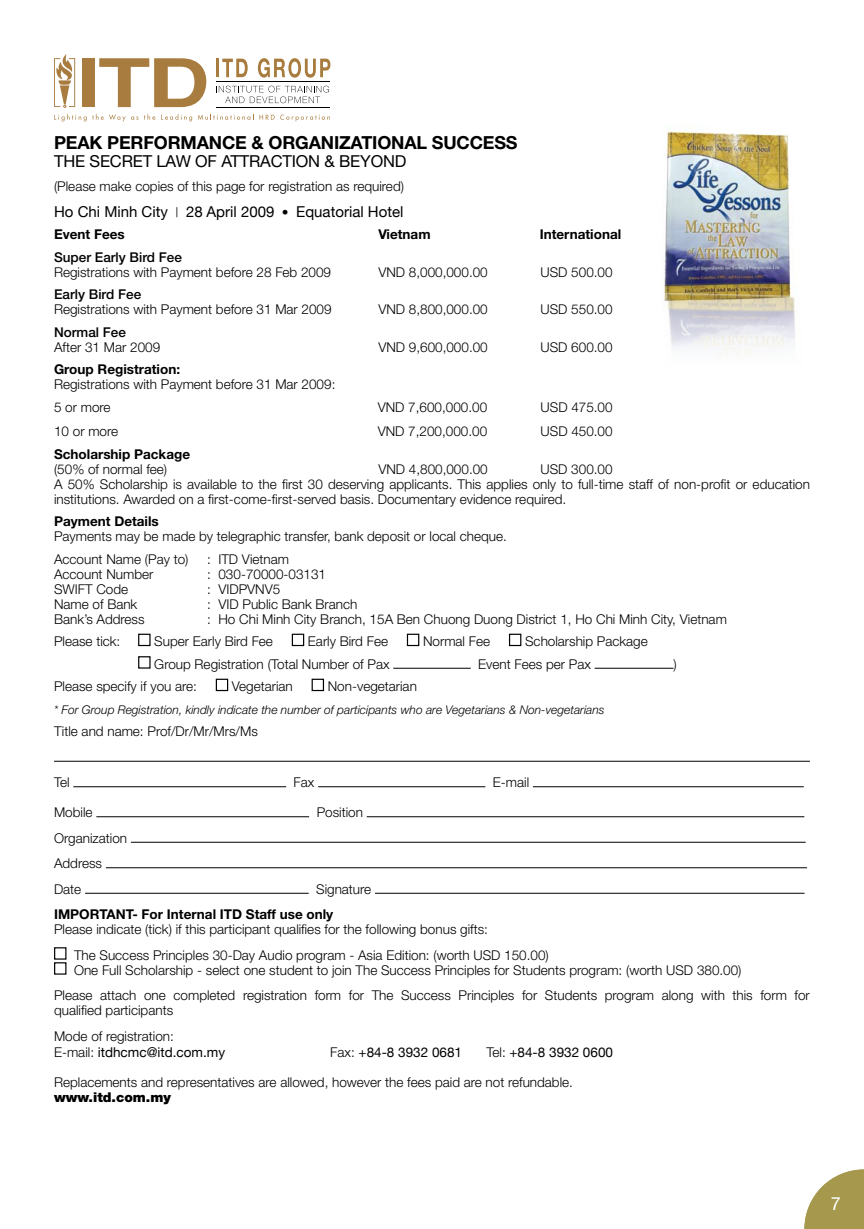
<style>
.page{position:relative;width:864px;height:1229px;background:#fff}
.page>*{position:absolute;margin:0;border:0;box-sizing:border-box;transform-origin:0 0}
.t1{font:700 18px "Helvetica Neue";letter-spacing:-.01em;color:#000}
.t2{font:18px "Helvetica Neue";color:#fff}
.t3{font:16.5px "Helvetica Neue";letter-spacing:-.01em;color:#000}
.t4{font:15px "Helvetica Neue";color:#000}
.t5{font:300 13.5px/25.5px "Helvetica Neue";color:#000}
.t6{font:700 13.5px "Helvetica Neue";color:#000}
.t7{font:13.5px "Helvetica Neue";color:#000}
.t8{font:500 13.5px "Helvetica Neue";color:#000}
.t9{font:900 13.5px "Helvetica Neue";color:#000}
.t10{font:italic 300 12px "Helvetica Neue";color:#000}
.s1{font-weight:300;font-size:13.5px}
.s2{font-weight:300}
</style>
<div class="page">
<img style="left:661px;top:131px;width:130px;height:162px">
<img style="left:663px;top:293px;width:132px;height:63px">
<div style="left:138px;top:634px;width:12px;height:12px;border:1px solid #000"></div>
<div style="left:292px;top:634px;width:12px;height:12px;border:1px solid #000"></div>
<div style="left:406px;top:634px;width:13px;height:12px;border:1px solid #000"></div>
<div style="left:508px;top:634px;width:13px;height:12px;border:1px solid #000"></div>
<div style="left:138px;top:656px;width:12px;height:13px;border:1px solid #000"></div>
<hr style="left:393px;top:668px;width:77px;height:1px;background:#000">
<hr style="left:594px;top:668px;width:79px;height:1px;background:#000">
<div style="left:216px;top:679px;width:12px;height:12px;border:1px solid #000"></div>
<div style="left:311px;top:679px;width:13px;height:12px;border:1px solid #000"></div>
<hr style="left:54px;top:761px;width:755px;height:1px;background:#000">
<hr style="left:73px;top:786px;width:213px;height:1px;background:#000">
<hr style="left:318px;top:786px;width:167px;height:1px;background:#000">
<hr style="left:532px;top:786px;width:271px;height:1px;background:#000">
<hr style="left:96px;top:816px;width:213px;height:1px;background:#000">
<hr style="left:366px;top:816px;width:438px;height:1px;background:#000">
<hr style="left:131px;top:842px;width:674px;height:1px;background:#000">
<hr style="left:106px;top:867px;width:700px;height:1px;background:#000">
<hr style="left:85px;top:893px;width:223px;height:1px;background:#000">
<hr style="left:375px;top:893px;width:429px;height:1px;background:#000">
<div style="left:54px;top:947px;width:12px;height:13px;border:1px solid #000"></div>
<div style="left:54px;top:962px;width:12px;height:13px;border:1px solid #000"></div>
<hr style="left:216px;top:81px;width:113px;height:1px;background:#000">
<hr style="left:216px;top:108px;width:113px;height:1px;background:#000">
<div style="left:82px;top:58px;width:13px;height:49px;background:#a87c3f"></div>
<svg style="left:99px;top:58px;width:107px;height:49px"></svg>
<svg style="left:216px;top:86px;width:113px;height:17px"></svg>
<hr style="left:216px;top:59px;width:3px;height:18px;background:#a87c3f">
<svg style="left:222px;top:59px;width:25px;height:18px"></svg>
<svg style="left:258px;top:58px;width:72px;height:20px"></svg>
<svg style="left:54px;top:54px;width:21px;height:54px"></svg>
<svg style="left:54px;top:114px;width:84px;height:7px"></svg>
<svg style="left:144px;top:114px;width:11px;height:6px"></svg>
<svg style="left:161px;top:114px;width:31px;height:7px"></svg>
<svg style="left:198px;top:114px;width:76px;height:6px"></svg>
<svg style="left:280px;top:115px;width:50px;height:6px"></svg>
<svg style="left:804px;top:1169px;width:59px;height:60px"></svg>
<h1 class="t1" style="left:54px;top:131px;width:79px">Peak Performance</h1>
<h1 class="t1" style="left:251px;top:131px;width:43px">&amp; Organi</h1>
<h1 class="t1" style="left:339px;top:131px;width:24px">zational</h1>
<h1 class="t1" style="left:432px;top:131px;width:25px">Success</h1>
<p class="t3" style="left:54px;top:151px;width:354px">THE SECRET LAW OF ATTRACTION &amp; BEYOND</p>
<p class="t5" style="left:54px;top:173px;width:351px">(Please make copies of this page for registration as required)</p>
<p class="t4" style="left:54px;top:202px;width:351px">Ho Chi Minh City <span class="s1">|</span> 28 April 2009 <span class="s1">•</span> Equatorial Hotel</p>
<p class="t6" style="left:54px;top:226px;width:72px">Event Fees</p>
<p class="t6" style="left:378px;top:226px;width:54px">Vietnam</p>
<p class="t6" style="left:539px;top:226px;width:83px">International</p>
<p class="t8" style="left:54px;top:249px;width:129px">Super Early Bird Fee</p>
<p class="t5" style="left:54px;top:259px;width:278px">Registrations with Payment before 28 Feb 2009</p>
<p class="t5" style="left:378px;top:259px;width:111px">VND 8,000,000.00</p>
<p class="t5" style="left:540px;top:259px;width:74px">USD 500.00</p>
<p class="t8" style="left:54px;top:286px;width:89px">Early Bird Fee</p>
<p class="t5" style="left:54px;top:296px;width:279px">Registrations with Payment before 31 Mar 2009</p>
<p class="t5" style="left:378px;top:296px;width:111px">VND 8,800,000.00</p>
<p class="t5" style="left:540px;top:296px;width:74px">USD 550.00</p>
<p class="t8" style="left:54px;top:324px;width:73px">Normal Fee</p>
<p class="t5" style="left:54px;top:334px;width:108px">After 31 Mar 2009</p>
<p class="t5" style="left:378px;top:334px;width:111px">VND 9,600,000.00</p>
<p class="t5" style="left:540px;top:334px;width:74px">USD 600.00</p>
<p class="t6" style="left:54px;top:361px;width:127px">Group Registration:</p>
<p class="t5" style="left:54px;top:373px;width:283px;line-height:23.1px">Registrations with Payment before 31 Mar 2009:<br>5 or more</p>
<p class="t5" style="left:377px;top:394px;width:111px">VND 7,600,000.00</p>
<p class="t5" style="left:540px;top:394px;width:74px">USD 475.00</p>
<p class="t5" style="left:54px;top:418px;width:66px">10 or more</p>
<p class="t5" style="left:377px;top:418px;width:111px">VND 7,200,000.00</p>
<p class="t5" style="left:540px;top:418px;width:74px">USD 450.00</p>
<p class="t6" style="left:54px;top:445px;width:137px">Scholarship Package</p>
<p class="t5" style="left:54px;top:456px;width:115px">(50% of normal fee)</p>
<p class="t5" style="left:378px;top:456px;width:111px">VND 4,800,000.00</p>
<p class="t5" style="left:54px;top:461px;width:757px;line-height:15px;text-indent:486px">USD 300.00<br>A 50% Scholarship is available to the first 30 deserving applicants. This applies only to full-time staff of non-profit or education institutions. Awarded on a first-come-first-served basis. Documentary evidence required.</p>
<p class="t6" style="left:54px;top:513px;width:106px">Payment Details</p>
<p class="t5" style="left:54px;top:525px;width:454px;line-height:22.5px">Payments may be made by telegraphic transfer, bank deposit or local cheque.<br>Account Name (Pay to)</p>
<p class="t5" style="left:207px;top:546px;width:83px">: ITD Vietnam</p>
<p class="t5" style="left:54px;top:561px;width:101px">Account Number</p>
<p class="t5" style="left:207px;top:561px;width:120px">: 030-70000-03131</p>
<p class="t5" style="left:54px;top:576px;width:76px">SWIFT Code</p>
<p class="t5" style="left:207px;top:576px;width:75px">: VIDPVNV5</p>
<p class="t5" style="left:54px;top:591px;width:85px">Name of Bank</p>
<p class="t5" style="left:207px;top:591px;width:152px">: VID Public Bank Branch</p>
<p class="t5" style="left:54px;top:606px;width:92px">Bank’s Address</p>
<p class="t5" style="left:207px;top:606px;width:521px">: Ho Chi Minh City Branch, 15A Ben Chuong Duong District 1, Ho Chi Minh City, Vietnam</p>
<p class="t5" style="left:54px;top:628px;width:68px">Please tick:</p>
<p class="t5" style="left:154px;top:628px;width:120px">Super Early Bird Fee</p>
<p class="t5" style="left:308px;top:628px;width:82px">Early Bird Fee</p>
<p class="t5" style="left:423px;top:628px;width:69px">Normal Fee</p>
<p class="t5" style="left:525px;top:628px;width:124px">Scholarship Package</p>
<p class="t5" style="left:154px;top:651px;width:236px">Group Registration (Total Number of Pax</p>
<p class="t5" style="left:478px;top:651px;width:114px">Event Fees per Pax</p>
<p class="t5" style="left:673px;top:651px;width:5px">)</p>
<p class="t5" style="left:54px;top:673px;width:144px">Please specify if you are:</p>
<p class="t5" style="left:232px;top:673px;width:62px">Vegetarian</p>
<p class="t5" style="left:327px;top:673px;width:91px">Non-vegetarian</p>
<p class="t10" style="left:54px;top:702px;width:552px">* For Group Registration, kindly indicate the number of participants who are Vegetarians &amp; Non-vegetarians</p>
<p class="t5" style="left:54px;top:718px;width:205px">Title and name: Prof/Dr/Mr/Mrs/Ms</p>
<p class="t5" style="left:54px;top:769px;width:17px">Tel</p>
<p class="t5" style="left:293px;top:769px;width:22px">Fax</p>
<p class="t5" style="left:492px;top:769px;width:38px">E-mail</p>
<p class="t5" style="left:54px;top:799px;width:40px">Mobile</p>
<p class="t5" style="left:316px;top:799px;width:48px">Position</p>
<p class="t5" style="left:54px;top:825px;width:75px">Organization<br>Address<br>Date</p>
<p class="t5" style="left:316px;top:876px;width:57px">Signature</p>
<p class="t6" style="left:54px;top:906px;width:281px">IMPORTANT- For Internal ITD Staff use only</p>
<p class="t5" style="left:74px;top:916px;width:476px;text-indent:-20px">Please indicate (tick) if this participant qualifies for the following bonus gifts:<br>The Success Principles 30-Day Audio program - Asia Edition: (worth USD 150.00)</p>
<p class="t5" style="left:54px;top:957px;width:757px;text-indent:20px">One Full Scholarship - select one student to join The Success Principles for Students program: (worth USD 380.00)<br>Please attach one completed registration form for The Success Principles for Students program along with this form for</p>
<p class="t5" style="left:54px;top:997px;width:121px">qualified participants<br>Mode of registration:</p>
<p class="t7" style="left:54px;top:1044px;width:172px"><span class="s2">E-mail:</span> itdhcmc@itd.com.my</p>
<p class="t7" style="left:330px;top:1044px;width:133px"><span class="s2">Fax:</span> +84-8 3932 0681</p>
<p class="t7" style="left:486px;top:1044px;width:128px"><span class="s2">Tel:</span> +84-8 3932 0600</p>
<p class="t5" style="left:54px;top:1069px;width:520px">Replacements and representatives are allowed, however the fees paid are not refundable.</p>
<p class="t9" style="left:54px;top:1089px;width:118px">www.itd.com.my</p>
<h1 class="t2" style="left:830px;top:1193px;width:12px">7</h1>
</div>
